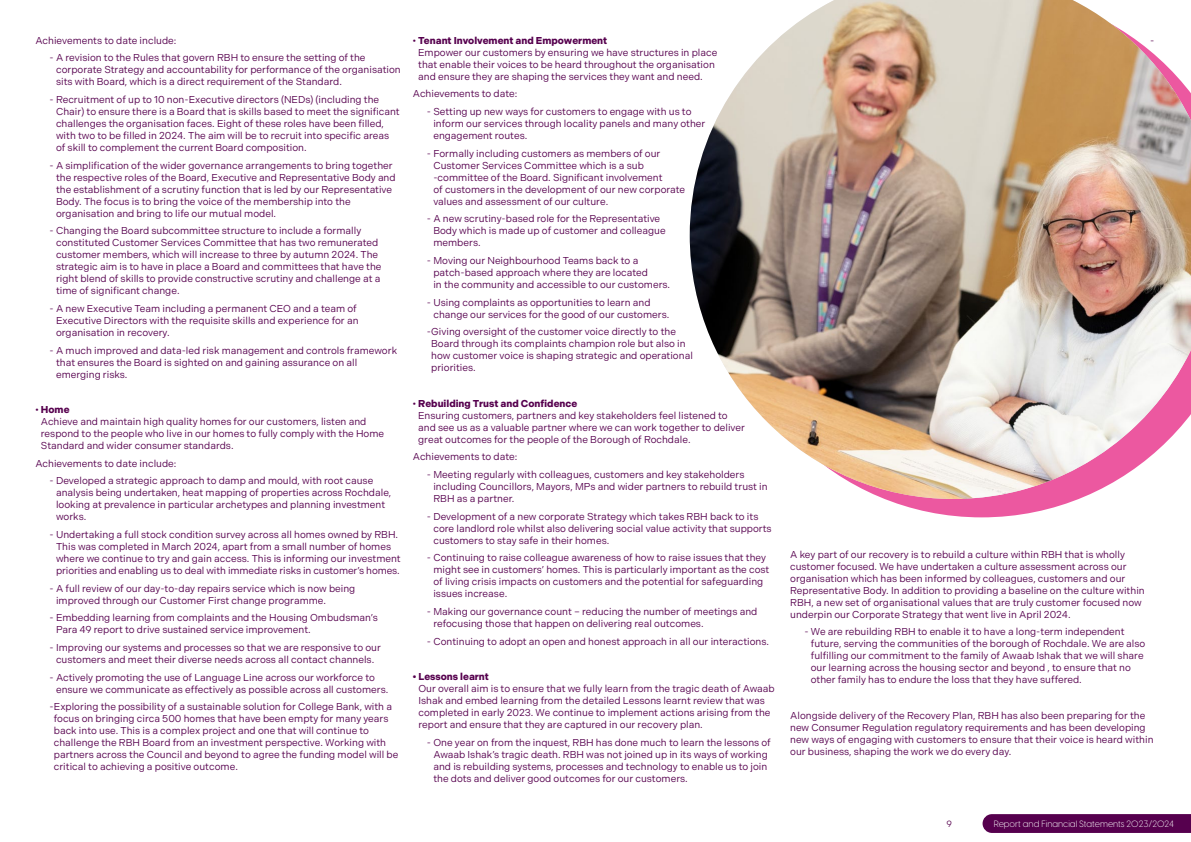
<style>
.page{position:relative;width:1191px;height:842px;background:#fff}
.page>*{position:absolute;margin:0;border:0;box-sizing:border-box;transform-origin:0 0}
.t1{font:10px/12px "Indivisible";color:#56004e}
.t2{font:700 10px "Indivisible";color:#56004e}
.t3{font:300 9px "Visby CF";color:#fff}
.t4{font:9px "Indivisible";color:#56004e}
.s1{font-weight:700}
</style>
<div class="page">
<svg style="left:982px;top:814px;width:209px;height:19px;background:#590551"></svg>
<svg style="left:885px;top:499px;width:194px;height:18px;fill:#ec58a0"></svg>
<img style="left:689px;top:0;width:502px;height:499px">
<p class="t1" style="left:35px;top:34px;width:142px">Achievements to date include:</p>
<p class="t1" style="left:56px;top:52px;width:346px;text-indent:-6px">- A revision to the Rules that govern RBH to ensure the setting of the corporate Strategy and accountability for performance of the organisation sits with Board, which is a direct requirement of the Standard.</p>
<p class="t1" style="left:56px;top:94px;width:345px;text-indent:-6px">- Recruitment of up to 10 non-Executive directors (NEDs) (including the Chair) to ensure there is a Board that is skills based to meet the significant challenges the organisation faces. Eight of these roles have been filled, with two to be filled in 2024. The aim will be to recruit into specific areas of skill to complement the current Board composition.</p>
<p class="t1" style="left:56px;top:159px;width:341px;text-indent:-6px">- A simplification of the wider governance arrangements to bring together the respective roles of the Board, Executive and Representative Body and the establishment of a scrutiny function that is led by our Representative Body. The focus is to bring the voice of the membership into the organisation and bring to life our mutual model.</p>
<p class="t1" style="left:56px;top:225px;width:327px;text-indent:-6px">- Changing the Board subcommittee structure to include a formally constituted Customer Services Committee that has two remunerated customer members, which will increase to three by autumn 2024. The strategic aim is to have in place a Board and committees that have the right blend of skills to provide constructive scrutiny and challenge at a time of significant change.</p>
<p class="t1" style="left:56px;top:303px;width:304px;text-indent:-6px">- A new Executive Team including a permanent CEO and a team of<br>Executive Directors with the requisite skills and experience for an organisation in recovery.</p>
<p class="t1" style="left:56px;top:344px;width:342px;text-indent:-6px">- A much improved and data-led risk management and controls framework that ensures the Board is sighted on and gaining assurance on all emerging risks.</p>
<p class="t1" style="left:41px;top:404px;width:345px;text-indent:-5px">• <span class="s1">Home<br></span>Achieve and maintain high quality homes for our customers, listen and respond to the people who live in our homes to fully comply with the Home Standard and wider consumer standards.</p>
<p class="t1" style="left:35px;top:457px;width:142px">Achievements to date include:</p>
<p class="t1" style="left:56px;top:475px;width:337px;text-indent:-6px">- Developed a strategic approach to damp and mould, with root cause analysis being undertaken, heat mapping of properties across Rochdale, looking at prevalence in particular archetypes and planning investment works.</p>
<p class="t1" style="left:56px;top:529px;width:346px;text-indent:-6px">- Undertaking a full stock condition survey across all homes owned by RBH.<br>This was completed in March 2024, apart from a small number of homes where we continue to try and gain access. This is informing our investment priorities and enabling us to deal with immediate risks in customer’s homes.</p>
<p class="t1" style="left:56px;top:582px;width:301px;text-indent:-6px">- A full review of our day-to-day repairs service which is now being improved through our Customer First change programme.</p>
<p class="t1" style="left:56px;top:612px;width:323px;text-indent:-6px">- Embedding learning from complaints and the Housing Ombudsman’s<br>Para 49 report to drive sustained service improvement.</p>
<p class="t1" style="left:50px;top:642px;width:333px;text-align:center">- Improving our systems and processes so that we are responsive to our customers and meet their diverse needs across all contact channels.</p>
<p class="t1" style="left:56px;top:671px;width:334px;text-indent:-6px">- Actively promoting the use of Language Line across our workforce to ensure we communicate as effectively as possible across all customers.</p>
<p class="t1" style="left:54px;top:701px;width:346px;text-indent:-4px">-Exploring the possibility of a sustainable solution for College Bank, with a focus on bringing circa 500 homes that have been empty for many years back into use. This is a complex project and one that will continue to challenge the RBH Board from an investment perspective. Working with partners across the Council and beyond to agree the funding model will be critical to achieving a positive outcome.</p>
<p class="t1" style="left:418px;top:34px;width:301px;text-indent:-5px">• <span class="s1">Tenant Involvement and Empowerment<br></span>Empower our customers by ensuring we have structures in place that enable their voices to be heard throughout the organisation and ensure they are shaping the services they want and need.</p>
<p class="t1" style="left:413px;top:88px;width:106px">Achievements to date:</p>
<p class="t1" style="left:433px;top:106px;width:273px;text-indent:-6px">- Setting up new ways for customers to engage with us to inform our services through locality panels and many other engagement routes.</p>
<p class="t1" style="left:433px;top:147px;width:253px;text-indent:-6px">- Formally including customers as members of our Customer Services Committee which is a sub -committee of the Board. Significant involvement<br>of customers in the development of our new corporate values and assessment of our culture.</p>
<p class="t1" style="left:433px;top:213px;width:234px;text-indent:-6px">- A new scrutiny-based role for the Representative<br>Body which is made up of customer and colleague members.</p>
<p class="t1" style="left:433px;top:255px;width:238px;text-indent:-6px">- Moving our Neighbourhood Teams back to a patch-based approach where they are located<br>in the community and accessible to our customers.</p>
<p class="t1" style="left:433px;top:296px;width:237px;text-indent:-6px">- Using complaints as opportunities to learn and change our services for the good of our customers.</p>
<p class="t1" style="left:431px;top:326px;width:263px;text-indent:-4px">-Giving oversight of the customer voice directly to the Board through its complaints champion role but also in how customer voice is shaping strategic and operational priorities.</p>
<p class="t1" style="left:418px;top:397px;width:328px;text-indent:-5px">• <span class="s1">Rebuilding Trust and Confidence<br></span>Ensuring customers, partners and key stakeholders feel listened to and see us as a valuable partner where we can work together to deliver great outcomes for the people of the Borough of Rochdale.</p>
<p class="t1" style="left:413px;top:451px;width:106px">Achievements to date:</p>
<p class="t1" style="left:433px;top:469px;width:336px;text-indent:-6px">- Meeting regularly with colleagues, customers and key stakeholders including Councillors, Mayors, MPs and wider partners to rebuild trust in<br>RBH as a partner.</p>
<p class="t1" style="left:433px;top:510px;width:340px;text-indent:-6px">- Development of a new corporate Strategy which takes RBH back to its core landlord role whilst also delivering social value activity that supports customers to stay safe in their homes.</p>
<p class="t1" style="left:433px;top:552px;width:337px;text-indent:-6px">- Continuing to raise colleague awareness of how to raise issues that they might see in customers’ homes. This is particularly important as the cost of living crisis impacts on customers and the potential for safeguarding issues increase.</p>
<p class="t1" style="left:433px;top:606px;width:325px;text-indent:-6px">- Making our governance count – reducing the number of meetings and refocusing those that happen on delivering real outcomes.</p>
<p class="t1" style="left:427px;top:635px;width:344px">- Continuing to adopt an open and honest approach in all our interactions.</p>
<p class="t2" style="left:413px;top:671px;width:78px">• Lessons learnt</p>
<p class="t1" style="left:418px;top:683px;width:358px">Our overall aim is to ensure that we fully learn from the tragic death of Awaab Ishak and embed learning from the detailed Lessons learnt review that was completed in early 2023. We continue to implement actions arising from the report and ensure that they are captured in our recovery plan.</p>
<p class="t1" style="left:433px;top:736px;width:339px;text-indent:-6px">- One year on from the inquest, RBH has done much to learn the lessons of Awaab Ishak’s tragic death. RBH was not joined up in its ways of working and is rebuilding systems, processes and technology to enable us to join the dots and deliver good outcomes for our customers.</p>
<p class="t1" style="left:1150px;top:34px;width:6px">-</p>
<p class="t1" style="left:790px;top:548px;width:356px">A key part of our recovery is to rebuild a culture within RBH that is wholly customer focused. We have undertaken a culture assessment across our organisation which has been informed by colleagues, customers and our Representative Body. In addition to providing a baseline on the culture within RBH, a new set of organisational values that are truly customer focused now underpin our Corporate Strategy that went live in April 2024.</p>
<p class="t1" style="left:810px;top:626px;width:336px;text-indent:-6px">- We are rebuilding RBH to enable it to have a long-term independent future, serving the communities of the borough of Rochdale. We are also fulfilling our commitment to the family of Awaab Ishak that we will share our learning across the housing sector and beyond , to ensure that no other family has to endure the loss that they have suffered.</p>
<p class="t1" style="left:790px;top:709px;width:365px">Alongside delivery of the Recovery Plan, RBH has also been preparing for the new Consumer Regulation regulatory requirements and has been developing new ways of engaging with customers to ensure that their voice is heard within our business, shaping the work we do every day.</p>
<p class="t4" style="left:946px;top:818px;width:7px">9</p>
<p class="t3" style="left:993px;top:817px;width:182px">Report and Financial Statements 2023/2024</p>
</div>
